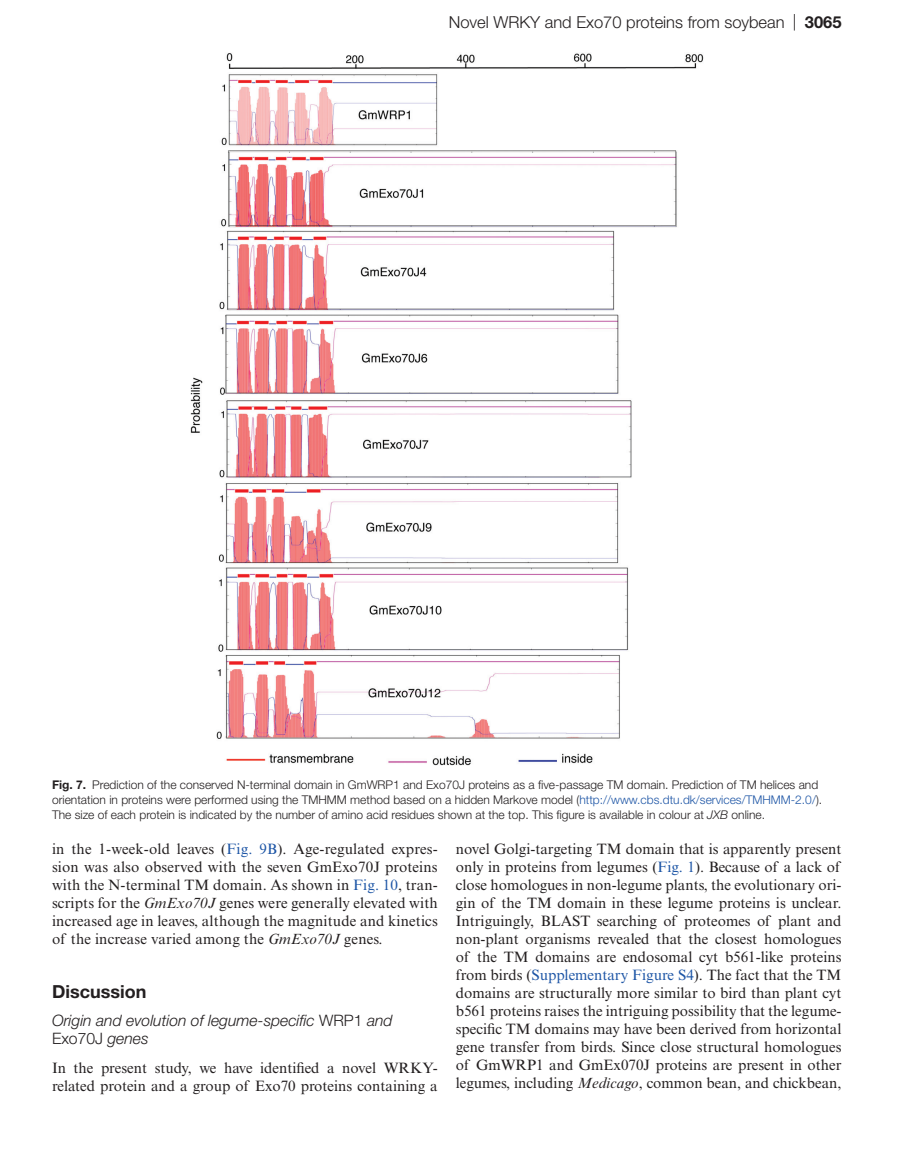
<style>
.page{position:relative;width:897px;height:1165px;background:#fff}
.page>*{position:absolute;margin:0;border:0;box-sizing:border-box;transform-origin:0 0}
.t1{font:700 18px "Helvetica Neue LT Std";color:#231f20}
.t2{font:300 16.5px "Helvetica Neue LT Std";color:#231f20}
.t3{font:italic 300 15.75px/18px "Helvetica Neue LT Std";color:#231f20}
.t4{font:15px/18px "Times New Roman MT Std";color:#231f20;text-align:justify}
.t5{font:300 12px/15px "Helvetica Neue LT Std";color:#231f20}
.s1{font-weight:700}
.s2{color:#1e56a6}
.s3{font-style:italic}
.s4{font-style:normal}
</style>
<div class="page">
<img style="left:190px;top:53px;width:513px;height:712px">
<p class="t2" style="left:449px;top:12px;width:394px">Novel WRKY and Exo70 proteins from soybean | <span class="s1">3065</span></p>
<p class="t5" style="left:52px;top:777px;width:771px"><span class="s1">Fig. 7.</span> Prediction of the conserved N-terminal domain in GmWRP1 and Exo70J proteins as a five-passage TM domain. Prediction of TM helices and orientation in proteins were performed using the TMHMM method based on a hidden Markove model (<span class="s2">http://www.cbs.dtu.dk/services/TMHMM-2.0/</span>).<br>The size of each protein is indicated by the number of amino acid residues shown at the top. This figure is available in colour at <span class="s3">JXB</span> online.</p>
<p class="t4" style="left:52px;top:840px;width:387px">in the 1-week-old leaves (<span class="s2">Fig. 9B</span>). Age-regulated expres&shy;sion was also observed with the seven GmExo70J proteins with the N-terminal TM domain. As shown in <span class="s2">Fig. 10</span>, tran&shy;scripts for the <span class="s3">GmExo70J</span> genes were generally elevated with increased age in leaves, although the magnitude and kinetics of the increase varied among the <span class="s3">GmExo70J</span> genes.</p>
<p class="t1" style="left:52px;top:980px;width:96px">Discussion</p>
<p class="t3" style="left:52px;top:1011px;width:342px">Origin and evolution of legume-specific <span class="s4">WRP1</span> and<br><span class="s4">Exo70J</span> genes</p>
<p class="t4" style="left:52px;top:1058px;width:387px">In the present study, we have identified a novel WRKY&shy;related protein and a group of Exo70 proteins containing a</p>
<p class="t4" style="left:455px;top:840px;width:387px">novel Golgi-targeting TM domain that is apparently present only in proteins from legumes (<span class="s2">Fig. 1</span>). Because of a lack of close homologues in non-legume plants, the evolutionary ori&shy;gin of the TM domain in these legume proteins is unclear.<br>Intriguingly, BLAST searching of proteomes of plant and non-plant organisms revealed that the closest homologues of the TM domains are endosomal cyt b561-like proteins from birds (<span class="s2">Supplementary Figure S4</span>). The fact that the TM domains are structurally more similar to bird than plant cyt b561 proteins raises the intriguing possibility that the legume&shy;specific TM domains may have been derived from horizontal gene transfer from birds. Since close structural homologues of GmWRP1 and GmEx070J proteins are present in other legumes, including <span class="s3">Medicago</span>, common bean, and chickbean,</p>
</div>
